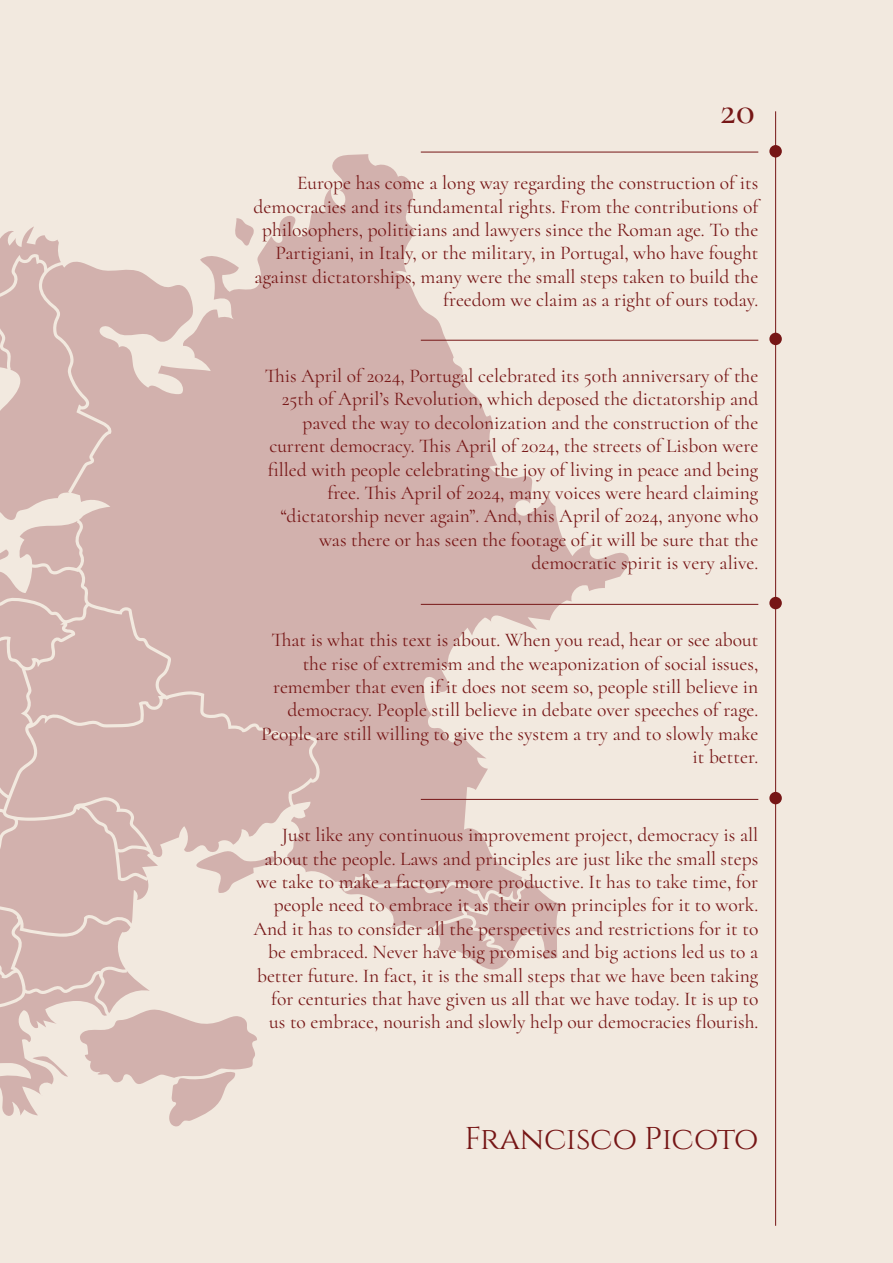
<style>
.page{position:relative;width:893px;height:1263px;background:#f2e9df}
.page>*{position:absolute;margin:0;border:0;box-sizing:border-box;transform-origin:0 0}
.t1{font:500 39px "Cormorant";color:#761616}
.t2{font:31.5px "Cinzel";letter-spacing:-.01em;color:#761616}
.t3{font:19.5px/23.4px "Cormorant";color:#761616;text-align:right}
</style>
<div class="page">
<svg style="left:275px;top:154px;width:354px;height:728px;fill:#d2b1ad"></svg>
<svg style="left:338px;top:877px;width:229px;height:93px"></svg>
<svg style="left:0;top:218px;width:275px;height:908px"></svg>
<hr style="left:775px;top:111px;width:1px;height:1115px;background:#761616">
<hr style="left:421px;top:152px;width:337px;height:1px;background:#761616">
<hr style="left:421px;top:340px;width:337px;height:1px;background:#761616">
<div style="left:769px;top:333px;width:13px;height:12px;background:#761616;border-radius:50%"></div>
<div style="left:769px;top:145px;width:13px;height:12px;background:#761616;border-radius:50%"></div>
<hr style="left:421px;top:604px;width:337px;height:1px;background:#761616">
<div style="left:769px;top:597px;width:13px;height:12px;background:#761616;border-radius:50%"></div>
<hr style="left:421px;top:799px;width:337px;height:1px;background:#761616">
<div style="left:769px;top:792px;width:13px;height:12px;background:#761616;border-radius:50%"></div>
<h1 class="t1" style="left:720px;top:87px;width:36px">20</h1>
<p class="t3" style="left:254px;top:171px;width:506px">Europe has come a long way regarding the construction of its democracies and its fundamental rights. From the contributions of philosophers, politicians and lawyers since the Roman age. To the Partigiani, in Italy, or the military, in Portugal, who have fought against dictatorships, many were the small steps taken to build the freedom we claim as a right of ours today.</p>
<p class="t3" style="left:265px;top:364px;width:495px">This April of 2024, Portugal celebrated its 50th anniversary of the 25th of April’s Revolution, which deposed the dictatorship and paved the way to decolonization and the construction of the current democracy. This April of 2024, the streets of Lisbon were filled with people celebrating the joy of living in peace and being free. This April of 2024, many voices were heard claiming “dictatorship never again”. And, this April of 2024, anyone who was there or has seen the footage of it will be sure that the democratic spirit is very alive.</p>
<p class="t3" style="left:261px;top:628px;width:499px">That is what this text is about. When you read, hear or see about the rise of extremism and the weaponization of social issues, remember that even if it does not seem so, people still believe in democracy. People still believe in debate over speeches of rage.<br>People are still willing to give the system a try and to slowly make it better.</p>
<p class="t3" style="left:253px;top:823px;width:506px">Just like any continuous improvement project, democracy is all about the people. Laws and principles are just like the small steps we take to make a factory more productive. It has to take time, for people need to embrace it as their own principles for it to work.<br>And it has to consider all the perspectives and restrictions for it to be embraced. Never have big promises and big actions led us to a better future. In fact, it is the small steps that we have been taking for centuries that have given us all that we have today. It is up to us to embrace, nourish and slowly help our democracies flourish.</p>
<h2 class="t2" style="left:465px;top:1118px;width:295px">Francisco Picoto</h2>
</div>
